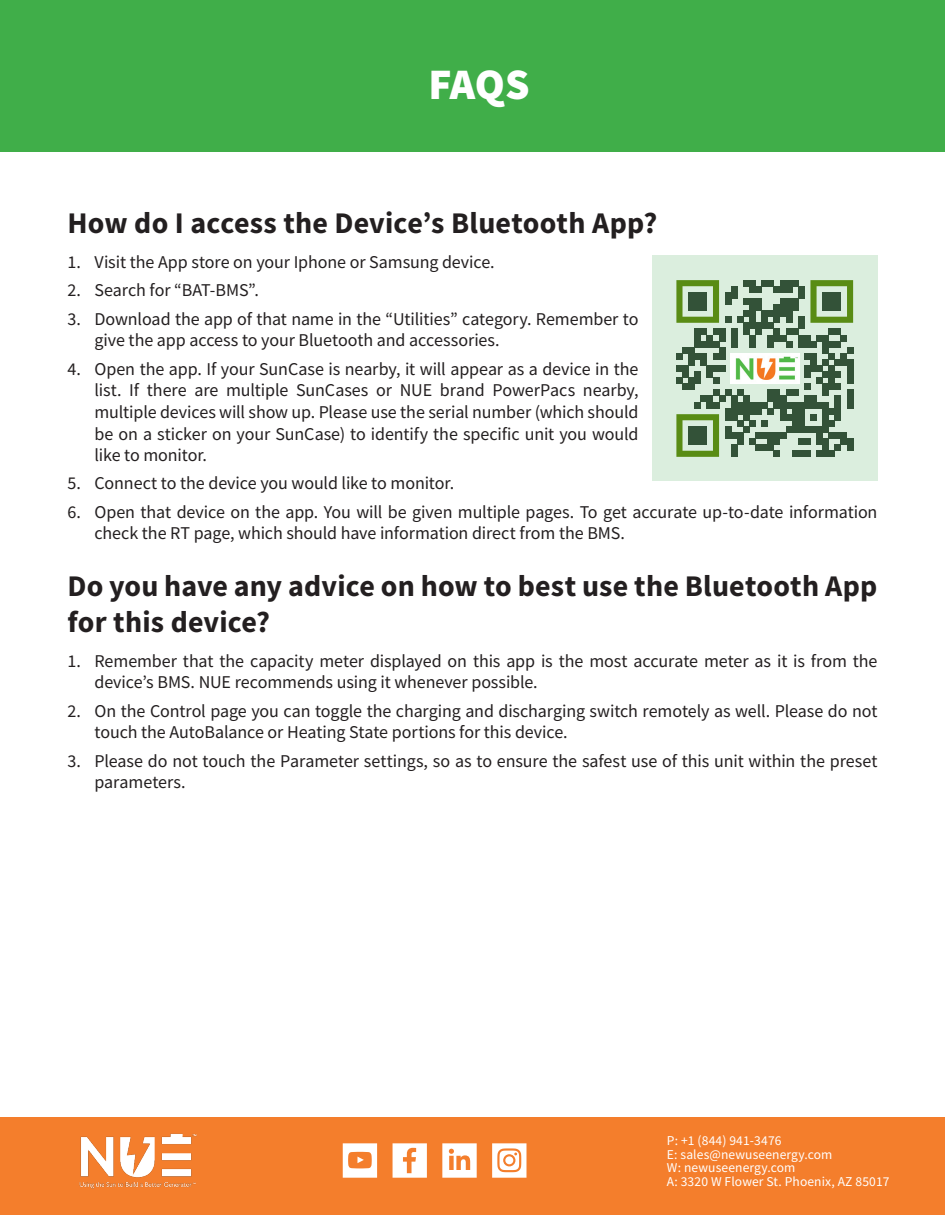
<style>
.page{position:relative;width:945px;height:1215px;background:#fff}
.page>*{position:absolute;margin:0;border:0;box-sizing:border-box;transform-origin:0 0}
.t1{font:900 43.5px "Source Sans Pro";color:#fff}
.small_headers{font:700 30px/36px "Source Sans Pro";letter-spacing:.005em;color:#231f20}
.t2{font:18px/21.6px "Source Sans Pro";letter-spacing:-.005em;color:#231f20}
.t3{font:13.5px/13.5px "Source Sans Pro";letter-spacing:.01em;color:#fff}
</style>
<div class="page">
<div style="left:0;top:1118px;width:14px;height:97px;background:#f47e2c"></div>
<div style="left:14px;top:1118px;width:931px;height:97px;background:#f47e2c"></div>
<svg style="left:492px;top:1143px;width:34px;height:35px"></svg>
<div style="left:505px;top:1156px;width:8px;height:8px;background:#fff;border-radius:50%"></div>
<svg style="left:442px;top:1143px;width:35px;height:35px"></svg>
<svg style="left:343px;top:1143px;width:34px;height:35px"></svg>
<svg style="left:393px;top:1143px;width:34px;height:35px"></svg>
<img style="left:79px;top:1133px;width:118px;height:56px">
<div style="left:0;top:0;width:945px;height:151px;background:#40ae49"></div>
<div style="left:652px;top:256px;width:226px;height:225px;background:#dbeede"></div>
<svg style="left:676px;top:280px;width:43px;height:43px"></svg>
<div style="left:689px;top:292px;width:18px;height:19px;background:#335238"></div>
<div style="left:676px;top:353px;width:7px;height:6px;background:#335238"></div>
<div style="left:676px;top:365px;width:7px;height:7px;background:#335238"></div>
<div style="left:683px;top:365px;width:6px;height:7px;background:#335238"></div>
<div style="left:707px;top:365px;width:6px;height:7px;background:#335238"></div>
<div style="left:713px;top:365px;width:6px;height:7px;background:#335238"></div>
<svg style="left:683px;top:329px;width:42px;height:36px"></svg>
<div style="left:719px;top:365px;width:6px;height:7px;background:#335238"></div>
<div style="left:725px;top:298px;width:6px;height:7px;background:#335238"></div>
<svg style="left:725px;top:317px;width:6px;height:6px"></svg>
<svg style="left:725px;top:286px;width:12px;height:12px"></svg>
<svg style="left:731px;top:329px;width:6px;height:18px"></svg>
<svg style="left:737px;top:317px;width:6px;height:6px"></svg>
<svg style="left:676px;top:372px;width:67px;height:85px"></svg>
<div style="left:743px;top:280px;width:7px;height:6px;background:#335238"></div>
<div style="left:743px;top:298px;width:7px;height:7px;background:#335238"></div>
<div style="left:743px;top:311px;width:7px;height:6px;background:#335238"></div>
<div style="left:743px;top:323px;width:7px;height:6px;background:#335238"></div>
<div style="left:743px;top:329px;width:7px;height:6px;background:#335238"></div>
<div style="left:743px;top:396px;width:7px;height:6px;background:#335238"></div>
<div style="left:743px;top:402px;width:7px;height:6px;background:#335238"></div>
<div style="left:743px;top:408px;width:7px;height:6px;background:#335238"></div>
<div style="left:743px;top:414px;width:7px;height:6px;background:#335238"></div>
<div style="left:743px;top:426px;width:7px;height:6px;background:#335238"></div>
<div style="left:756px;top:432px;width:6px;height:7px;background:#335238"></div>
<div style="left:762px;top:432px;width:6px;height:7px;background:#335238"></div>
<div style="left:768px;top:432px;width:6px;height:7px;background:#335238"></div>
<div style="left:774px;top:432px;width:6px;height:7px;background:#335238"></div>
<svg style="left:750px;top:439px;width:30px;height:18px"></svg>
<div style="left:780px;top:432px;width:6px;height:7px;background:#335238"></div>
<div style="left:804px;top:365px;width:6px;height:7px;background:#335238"></div>
<svg style="left:804px;top:372px;width:6px;height:6px"></svg>
<svg style="left:750px;top:384px;width:60px;height:48px"></svg>
<svg style="left:798px;top:439px;width:12px;height:6px"></svg>
<svg style="left:792px;top:451px;width:18px;height:6px"></svg>
<div style="left:810px;top:365px;width:7px;height:7px;background:#335238"></div>
<div style="left:810px;top:396px;width:7px;height:6px;background:#335238"></div>
<div style="left:810px;top:402px;width:7px;height:6px;background:#335238"></div>
<div style="left:810px;top:414px;width:7px;height:6px;background:#335238"></div>
<div style="left:810px;top:426px;width:7px;height:6px;background:#335238"></div>
<div style="left:817px;top:365px;width:6px;height:7px;background:#335238"></div>
<div style="left:817px;top:432px;width:6px;height:7px;background:#335238"></div>
<div style="left:829px;top:365px;width:6px;height:7px;background:#335238"></div>
<div style="left:829px;top:432px;width:6px;height:7px;background:#335238"></div>
<svg style="left:817px;top:372px;width:24px;height:60px"></svg>
<div style="left:835px;top:432px;width:6px;height:7px;background:#335238"></div>
<div style="left:841px;top:432px;width:6px;height:7px;background:#335238"></div>
<svg style="left:750px;top:280px;width:103px;height:85px"></svg>
<div style="left:847px;top:365px;width:6px;height:7px;background:#335238"></div>
<svg style="left:847px;top:372px;width:6px;height:12px"></svg>
<svg style="left:847px;top:390px;width:6px;height:18px"></svg>
<svg style="left:817px;top:439px;width:36px;height:18px"></svg>
<img style="left:730px;top:353px;width:69px;height:31px">
<p class="t1" style="left:428px;top:54px;width:103px">FAQS</p>
<p class="small_headers" style="left:68px;top:205px;width:591px">How do I access the Device’s Bluetooth App?</p>
<p class="t2" style="left:68px;top:251px;width:429px">1. Visit the App store on your Iphone or Samsung device.</p>
<p class="t2" style="left:68px;top:280px;width:193px">2. Search for “BAT-BMS”.</p>
<p class="t2" style="left:94px;top:308px;width:545px;text-indent:-27px">3. Download the app of that name in the “Utilities” category. Remember to give the app access to your Bluetooth and accessories.</p>
<p class="t2" style="left:94px;top:358px;width:546px;text-align:justify;text-indent:-27px">4. Open the app. If your SunCase is nearby, it will appear as a device in the list. If there are multiple SunCases or NUE brand PowerPacs nearby, multiple devices will show up. Please use the serial number (which should be on a sticker on your SunCase) to identify the specific unit you would like to monitor.</p>
<p class="t2" style="left:68px;top:473px;width:388px">5. Connect to the device you would like to monitor.</p>
<p class="t2" style="left:94px;top:501px;width:784px;text-indent:-27px">6. Open that device on the app. You will be given multiple pages. To get accurate up-to-date information check the RT page, which should have information direct from the BMS.</p>
<p class="small_headers" style="left:68px;top:567px;width:811px">Do you have any advice on how to best use the Bluetooth App for this device?</p>
<p class="t2" style="left:94px;top:650px;width:785px;text-indent:-27px">1. Remember that the capacity meter displayed on this app is the most accurate meter as it is from the device’s BMS. NUE recommends using it whenever possible.</p>
<p class="t2" style="left:94px;top:700px;width:785px;text-indent:-27px">2. On the Control page you can toggle the charging and discharging switch remotely as well. Please do not touch the AutoBalance or Heating State portions for this device.</p>
<p class="t2" style="left:94px;top:750px;width:785px;text-indent:-27px">3. Please do not touch the Parameter settings, so as to ensure the safest use of this unit within the preset parameters.</p>
<p class="t3" style="left:667px;top:1134px;width:224px">P: +1 (844) 941-3476<br>E: sales@newuseenergy.com<br>W: newuseenergy.com<br>A: 3320 W Flower St. Phoenix, AZ 85017</p>
</div>
